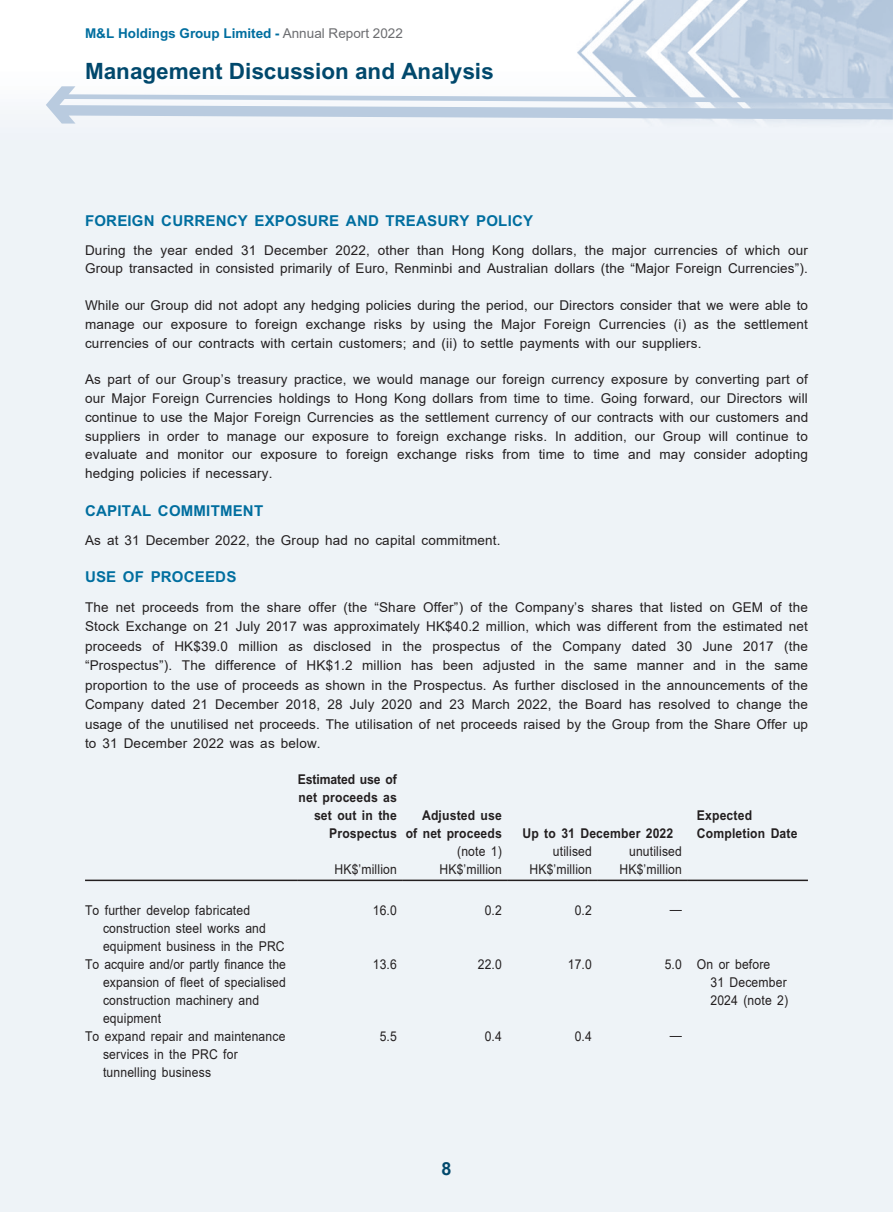
<style>
.page{position:relative;width:893px;height:1212px;background:#fff}
.page>*{position:absolute;margin:0;border:0;box-sizing:border-box;transform-origin:0 0}
.t1{font:700 22.5px "Arial";color:#00486c}
.t2{font:700 18px "Arial";color:#00486c}
._03_H1{font:700 15px "Arial";letter-spacing:.015em;color:#006e9f}
._01_Body_Text{font:13.5px/18.8px "Arial";letter-spacing:.015em;color:#231f20;text-align:justify}
._15_Table_Stub{font:13.5px/18px "Arial";letter-spacing:.015em;color:#231f20;scale:.9 1}
._01_Body_Text-2{font:13.5px/18px "Arial";letter-spacing:.015em;color:#231f20;scale:.9 1}
._01_Body_Text-3{font:700 13.5px/18px "Arial";letter-spacing:.015em;color:#231f20;text-align:right;scale:.9 1}
.t3{font:700 13.5px "Arial";color:#006e9f}
.s1{font-weight:400;color:#6c6d70}
</style>
<div class="page">
<svg style="left:46px;top:86px;width:847px;height:38px"></svg>
<hr style="left:85px;top:879px;width:213px;height:2px;background:#231f20">
<hr style="left:298px;top:879px;width:105px;height:2px;background:#231f20">
<hr style="left:403px;top:879px;width:105px;height:2px;background:#231f20">
<hr style="left:508px;top:879px;width:90px;height:2px;background:#231f20">
<hr style="left:598px;top:879px;width:90px;height:2px;background:#231f20">
<hr style="left:688px;top:879px;width:120px;height:2px;background:#231f20">
<p class="t3" style="left:85px;top:25px;width:319px">M&amp;L Holdings Group Limited - <span class="s1">Annual Report 2022</span></p>
<h1 class="t1" style="left:85px;top:57px;width:410px">Management Discussion and Analysis</h1>
<p class="_03_H1" style="left:85px;top:212px;width:450px">FOREIGN CURRENCY EXPOSURE AND TREASURY POLICY</p>
<p class="_01_Body_Text" style="left:85px;top:240px;width:724px">During the year ended 31 December 2022, other than Hong Kong dollars, the major currencies of which our<br>Group transacted in consisted primarily of Euro, Renminbi and Australian dollars (the “Major Foreign Currencies”).</p>
<p class="_01_Body_Text" style="left:85px;top:296px;width:725px">While our Group did not adopt any hedging policies during the period, our Directors consider that we were able to manage our exposure to foreign exchange risks by using the Major Foreign Currencies (i) as the settlement currencies of our contracts with certain customers; and (ii) to settle payments with our suppliers.</p>
<p class="_01_Body_Text" style="left:85px;top:370px;width:725px">As part of our Group’s treasury practice, we would manage our foreign currency exposure by converting part of our Major Foreign Currencies holdings to Hong Kong dollars from time to time. Going forward, our Directors will continue to use the Major Foreign Currencies as the settlement currency of our contracts with our customers and suppliers in order to manage our exposure to foreign exchange risks. In addition, our Group will continue to evaluate and monitor our exposure to foreign exchange risks from time to time and may consider adopting hedging policies if necessary.</p>
<p class="_03_H1" style="left:85px;top:501px;width:180px">CAPITAL COMMITMENT</p>
<p class="_01_Body_Text" style="left:85px;top:531px;width:417px">As at 31 December 2022, the Group had no capital commitment.</p>
<p class="_03_H1" style="left:85px;top:568px;width:153px">USE OF PROCEEDS</p>
<p class="_01_Body_Text" style="left:85px;top:597px;width:725px;line-height:19.5px">The net proceeds from the share offer (the “Share Offer”) of the Company’s shares that listed on GEM of the Stock Exchange on 21 July 2017 was approximately HK$40.2 million, which was different from the estimated net proceeds of HK$39.0 million as disclosed in the prospectus of the Company dated 30 June 2017 (the “Prospectus”). The difference of HK$1.2 million has been adjusted in the same manner and in the same proportion to the use of proceeds as shown in the Prospectus. As further disclosed in the announcements of the Company dated 21 December 2018, 28 July 2020 and 23 March 2022, the Board has resolved to change the usage of the unutilised net proceeds. The utilisation of net proceeds raised by the Group from the Share Offer up to 31 December 2022 was as below.</p>
<p class="_01_Body_Text-3" style="left:298px;top:770px;width:112px">Estimated use of net proceeds as set out in the<br>Prospectus</p>
<p class="_01_Body_Text-3" style="left:422px;top:806px;width:90px">Adjusted use</p>
<p class="_01_Body_Text-3" style="left:406px;top:824px;width:108px">of net proceeds</p>
<p class="_01_Body_Text-3" style="left:522px;top:824px;width:169px">Up to 31 December 2022</p>
<p class="_01_Body_Text-3" style="left:697px;top:806px;width:63px">Expected</p>
<p class="_01_Body_Text-3" style="left:697px;top:824px;width:113px">Completion Date</p>
<p class="_01_Body_Text-2" style="left:457px;top:842px;width:51px">(note 1)</p>
<p class="_01_Body_Text-2" style="left:553px;top:842px;width:45px">utilised</p>
<p class="_01_Body_Text-2" style="left:629px;top:842px;width:60px">unutilised</p>
<p class="_01_Body_Text-2" style="left:334px;top:860px;width:71px">HK$’million</p>
<p class="_01_Body_Text-2" style="left:439px;top:860px;width:71px">HK$’million</p>
<p class="_01_Body_Text-2" style="left:529px;top:860px;width:71px">HK$’million</p>
<p class="_01_Body_Text-2" style="left:619px;top:860px;width:71px">HK$’million</p>
<p class="_15_Table_Stub" style="left:103px;top:901px;width:203px;text-indent:-18px">To further develop fabricated construction steel works and equipment business in the PRC</p>
<p class="_01_Body_Text-2" style="left:373px;top:901px;width:28px">16.0</p>
<p class="_01_Body_Text-2" style="left:485px;top:901px;width:21px">0.2</p>
<p class="_01_Body_Text-2" style="left:575px;top:901px;width:21px">0.2</p>
<p class="_01_Body_Text-2" style="left:670px;top:900px;width:15px">—</p>
<p class="_15_Table_Stub" style="left:103px;top:955px;width:205px;text-indent:-18px">To acquire and/or partly finance the expansion of fleet of specialised construction machinery and equipment</p>
<p class="_01_Body_Text-2" style="left:373px;top:955px;width:28px">13.6</p>
<p class="_01_Body_Text-2" style="left:478px;top:955px;width:28px">22.0</p>
<p class="_01_Body_Text-2" style="left:568px;top:955px;width:28px">17.0</p>
<p class="_01_Body_Text-2" style="left:665px;top:955px;width:21px">5.0</p>
<p class="_01_Body_Text-2" style="left:710px;top:955px;width:88px;text-indent:-14px">On or before<br>31 December<br>2024 (note 2)</p>
<p class="_15_Table_Stub" style="left:103px;top:1027px;width:204px;text-indent:-18px">To expand repair and maintenance services in the PRC for tunnelling business</p>
<p class="_01_Body_Text-2" style="left:380px;top:1027px;width:21px">5.5</p>
<p class="_01_Body_Text-2" style="left:485px;top:1027px;width:21px">0.4</p>
<p class="_01_Body_Text-2" style="left:575px;top:1027px;width:21px">0.4</p>
<p class="_01_Body_Text-2" style="left:670px;top:1026px;width:15px">—</p>
<h2 class="t2" style="left:441px;top:1155px;width:12px">8</h2>
</div>
